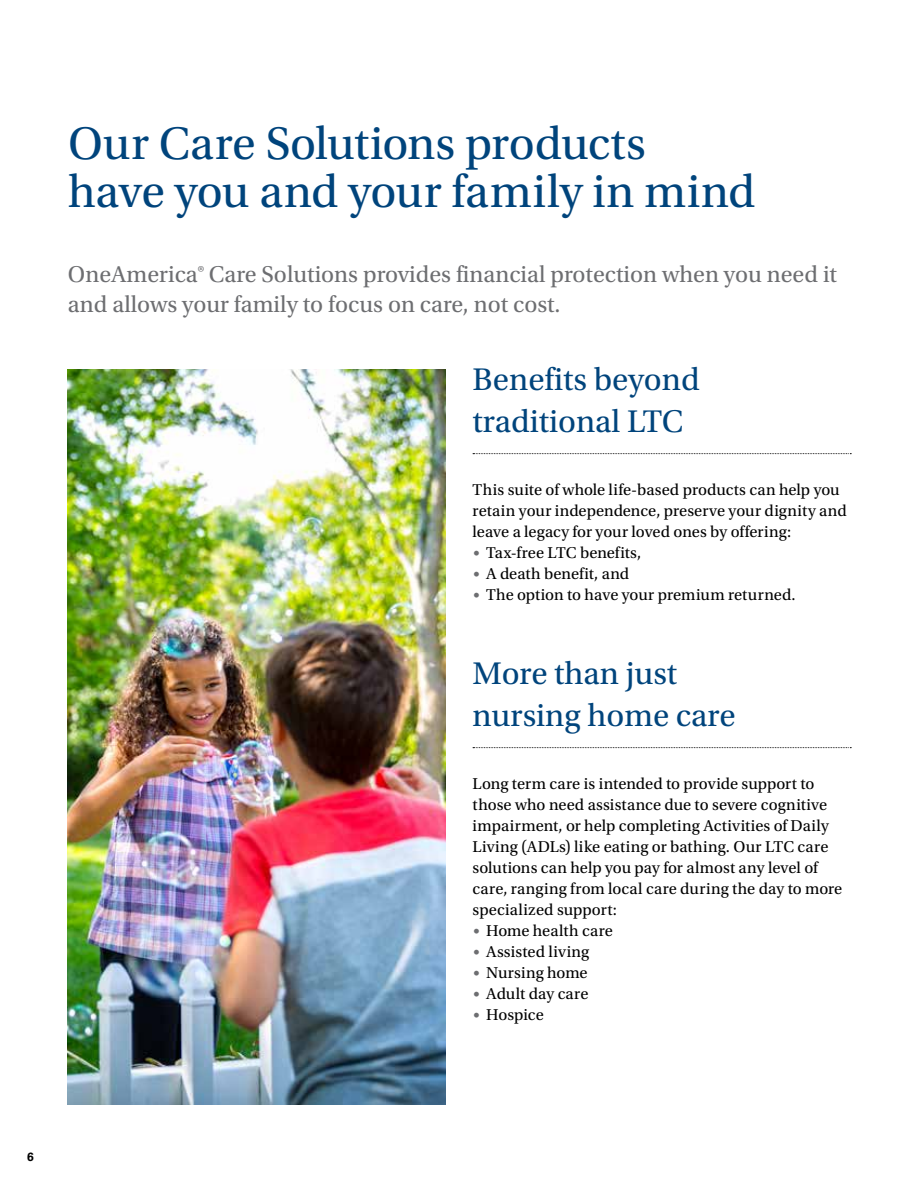
<style>
.page{position:relative;width:918px;height:1188px;background:#fff}
.page>*{position:absolute;margin:0;border:0;box-sizing:border-box;transform-origin:0 0}
.t1{font:48px/48px "Utopia Std";letter-spacing:-.005em;color:#00447c}
.t2{font:33px/42px "Utopia Std";color:#00447c}
.t3{font:24px/30px "Utopia Std";color:#6d6e71}
.t4{font:16.5px/21px "Utopia Std";letter-spacing:.005em;color:#000}
.t5{font:700 12px "Univers LT Std";color:#000}
.s1{font-family:"Univers LT Std";font-weight:300;font-stretch:condensed;font-size:13.5px;color:#6d6e71}
</style>
<div class="page">
<svg style="left:473px;top:453px;width:378px;height:1px"></svg>
<svg style="left:473px;top:747px;width:378px;height:1px"></svg>
<img style="left:68px;top:369px;width:378px;height:735px">
<h1 class="t1" style="left:68px;top:121px;width:689px">Our Care Solutions products<br>have you and your family in mind</h1>
<h3 class="t3" style="left:68px;top:260px;width:771px">OneAmerica® Care Solutions provides financial protection when you need it and allows your family to focus on care, not cost.</h3>
<h2 class="t2" style="left:473px;top:359px;width:229px">Benefits beyond traditional LTC</h2>
<p class="t4" style="left:473px;top:480px;width:376px">This suite of whole life-based products can help you retain your independence, preserve your dignity and leave a legacy for your loved ones by offering:</p>
<p class="t4" style="left:473px;top:543px;width:170px"><span class="s1">•</span> Tax-free LTC benefits,</p>
<p class="t4" style="left:473px;top:564px;width:158px"><span class="s1">•</span> A death benefit, and</p>
<p class="t4" style="left:473px;top:585px;width:325px"><span class="s1">•</span> The option to have your premium returned.</p>
<h2 class="t2" style="left:473px;top:653px;width:264px">More than just nursing home care</h2>
<p class="t4" style="left:473px;top:774px;width:371px">Long term care is intended to provide support to those who need assistance due to severe cognitive impairment, or help completing Activities of Daily Living (ADLs) like eating or bathing. Our LTC care solutions can help you pay for almost any level of care, ranging from local care during the day to more specialized support:</p>
<p class="t4" style="left:473px;top:921px;width:142px"><span class="s1">•</span> Home health care</p>
<p class="t4" style="left:473px;top:942px;width:118px"><span class="s1">•</span> Assisted living</p>
<p class="t4" style="left:473px;top:963px;width:117px"><span class="s1">•</span> Nursing home</p>
<p class="t4" style="left:473px;top:984px;width:117px"><span class="s1">•</span> Adult day care</p>
<p class="t4" style="left:473px;top:1005px;width:73px"><span class="s1">•</span> Hospice</p>
<p class="t5" style="left:27px;top:1150px;width:8px">6</p>
</div>
